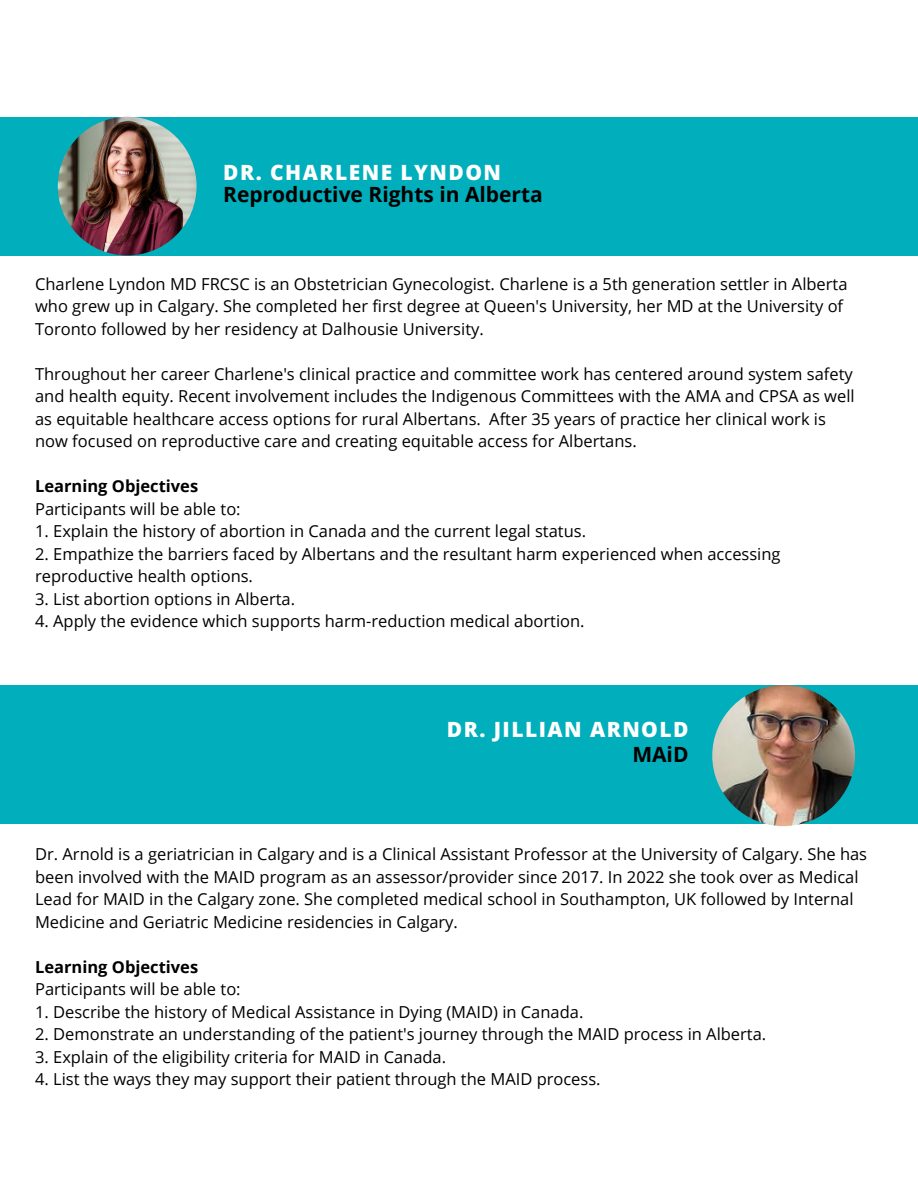
<style>
.page{position:relative;width:918px;height:1188px;background:#fff}
.page>*{position:absolute;margin:0;border:0;box-sizing:border-box;transform-origin:0 0}
.t1{font:800 21px "Open Sans";letter-spacing:.07em;color:#fff}
.t2{font:700 21px "Open Sans";color:#000}
.t3{font:16.5px/22.5px "Open Sans";color:#000}
.t4{font:700 16.5px "Open Sans";color:#000}
</style>
<div class="page">
<div style="left:0;top:117px;width:918px;height:138px;background:#00afbb"></div>
<div style="left:0;top:685px;width:918px;height:139px;background:#00afbb"></div>
<img style="left:712px;top:685px;width:143px;height:141px;border-radius:50%">
<img style="left:58px;top:117px;width:138px;height:138px;border-radius:50%">
<h2 class="t1" style="left:223px;top:158px;width:279px">DR. CHARLENE LYNDON</h2>
<p class="t2" style="left:223px;top:179px;width:321px">Reproductive Rights in Alberta</p>
<p class="t3" style="left:35px;top:272px;width:814px">Charlene Lyndon MD FRCSC is an Obstetrician Gynecologist. Charlene is a 5th generation settler in Alberta who grew up in Calgary. She completed her first degree at Queen's University, her MD at the University of<br>Toronto followed by her residency at Dalhousie University.</p>
<p class="t3" style="left:35px;top:362px;width:821px">Throughout her career Charlene's clinical practice and committee work has centered around system safety and health equity. Recent involvement includes the Indigenous Committees with the AMA and CPSA as well as equitable healthcare access options for rural Albertans. After 35 years of practice her clinical work is now focused on reproductive care and creating equitable access for Albertans.</p>
<p class="t4" style="left:35px;top:474px;width:165px">Learning Objectives</p>
<p class="t3" style="left:35px;top:497px;width:207px">Participants will be able to:</p>
<p class="t3" style="left:35px;top:519px;width:552px">1. Explain the history of abortion in Canada and the current legal status.</p>
<h1 class="t3" style="left:35px;top:542px;width:747px">2. Empathize the barriers faced by Albertans and the resultant harm experienced when accessing reproductive health options.</h1>
<h2 class="t3" style="left:35px;top:587px;width:262px">3. List abortion options in Alberta.</h2>
<p class="t3" style="left:35px;top:609px;width:551px">4. Apply the evidence which supports harm-reduction medical abortion.</p>
<p class="t1" style="left:447px;top:715px;width:243px">DR. JILLIAN ARNOLD</p>
<h1 class="t2" style="left:632px;top:740px;width:58px">MAiD</h1>
<p class="t3" style="left:35px;top:843px;width:834px">Dr. Arnold is a geriatrician in Calgary and is a Clinical Assistant Professor at the University of Calgary. She has been involved with the MAID program as an assessor/provider since 2017. In 2022 she took over as Medical Lead for MAID in the Calgary zone. She completed medical school in Southampton, UK followed by Internal Medicine and Geriatric Medicine residencies in Calgary.</p>
<p class="t4" style="left:35px;top:955px;width:165px">Learning Objectives</p>
<p class="t3" style="left:35px;top:978px;width:207px">Participants will be able to:</p>
<p class="t3" style="left:35px;top:1000px;width:550px">1. Describe the history of Medical Assistance in Dying (MAID) in Canada.</p>
<p class="t3" style="left:35px;top:1023px;width:733px">2. Demonstrate an understanding of the patient's journey through the MAID process in Alberta.</p>
<p class="t3" style="left:35px;top:1045px;width:413px">3. Explain of the eligibility criteria for MAID in Canada.</p>
<p class="t3" style="left:35px;top:1068px;width:567px">4. List the ways they may support their patient through the MAID process.</p>
</div>
